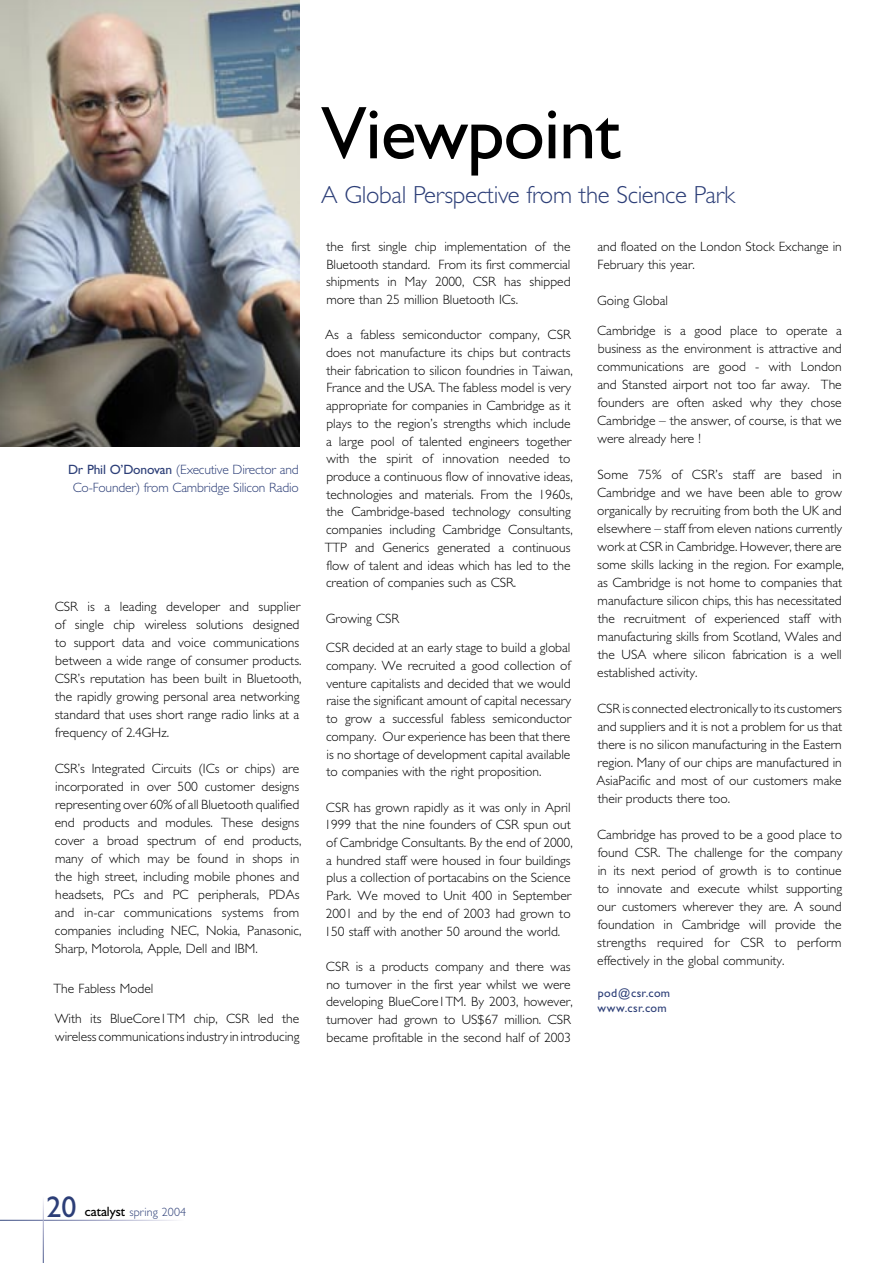
<style>
.page{position:relative;width:893px;height:1263px;background:#fff}
.page>*{position:absolute;margin:0;border:0;box-sizing:border-box;transform-origin:0 0}
.t1{font:75px "Gill Sans";letter-spacing:-.015em;color:#000}
.t2{font:30px "Gill Sans";color:#2c3e77}
.t3{font:300 24.75px "Gill Sans";letter-spacing:-.015em;color:#2c3e77}
.t4{font:300 13.5px/18px "Gill Sans";color:#000}
.t5{font:300 13.5px/18px "Gill Sans";letter-spacing:-.015em;color:#2c3e77;text-align:center}
.t6{font:12px/14.4px "Gill Sans";letter-spacing:.025em;color:#2c3e77}
.t7{font:300 12px "Gill Sans";letter-spacing:.01em;color:#2c3e77}
.s1{font-weight:400}
.s2{font-family:"Humanist 521 BT";font-weight:400;font-size:13.5px;color:#000}
</style>
<div class="page">
<img style="left:0;top:0;width:299px;height:446px">
<p class="t5" style="left:68px;top:460px;width:232px"><span class="s1">Dr Phil O’Donovan</span> (Executive Director and<br>Co-Founder) from Cambridge Silicon Radio</p>
<p class="t4" style="left:55px;top:597px;width:248px">CSR is a leading developer and supplier of single chip wireless solutions designed to support data and voice communications between a wide range of consumer products.<br>CSR’s reputation has been built in Bluetooth, the rapidly growing personal area networking standard that uses short range radio links at a frequency of 2.4GHz.</p>
<p class="t4" style="left:55px;top:759px;width:248px">CSR’s Integrated Circuits (ICs or chips) are incorporated in over 500 customer designs representing over 60% of all Bluetooth qualified end products and modules. These designs cover a broad spectrum of end products, many of which may be found in shops in the high street, including mobile phones and headsets, PCs and PC peripherals, PDAs and in-car communications systems from companies including NEC, Nokia, Panasonic, Sharp, Motorola, Apple, Dell and IBM.</p>
<p class="t4" style="left:53px;top:980px;width:101px">The Fabless Model</p>
<p class="t4" style="left:55px;top:1010px;width:246px">With its BlueCore1TM chip, CSR led the wireless communications industry in introducing</p>
<h1 class="t1" style="left:321px;top:90px;width:301px">Viewpoint</h1>
<h3 class="t3" style="left:321px;top:181px;width:416px">A Global Perspective from the Science Park</h3>
<p class="t4" style="left:326px;top:238px;width:246px;text-align:justify">the first single chip implementation of the Bluetooth standard. From its first commercial shipments in May 2000, CSR has shipped more than 25 million Bluetooth ICs.</p>
<p class="t4" style="left:325px;top:326px;width:250px">As a fabless semiconductor company, CSR does not manufacture its chips but contracts their fabrication to silicon foundries in Taiwan, France and the USA. The fabless model is very appropriate for companies in Cambridge as it plays to the region’s strengths which include a large pool of talented engineers together with the spirit of innovation needed to produce a continuous flow of innovative ideas, technologies and materials. From the 1960s, the Cambridge-based technology consulting companies including Cambridge Consultants, TTP and Generics generated a continuous flow of talent and ideas which has led to the creation of companies such as CSR.</p>
<p class="t4" style="left:326px;top:603px;width:246px;line-height:29.7px">Growing CSR<br>CSR decided at an early stage to build a global</p>
<p class="t4" style="left:326px;top:657px;width:247px;text-align:justify">company. We recruited a good collection of venture capitalists and decided that we would raise the significant amount of capital necessary to grow a successful fabless semiconductor company. Our experience has been that there is no shortage of development capital available to companies with the right proposition.</p>
<p class="t4" style="left:324px;top:798px;width:250px">CSR has grown rapidly as it was only in April 1999 that the nine founders of CSR spun out of Cambridge Consultants. By the end of 2000, a hundred staff were housed in four buildings plus a collection of portacabins on the Science Park. We moved to Unit 400 in September 2001 and by the end of 2003 had grown to 150 staff with another 50 around the world.</p>
<p class="t4" style="left:326px;top:958px;width:248px">CSR is a products company and there was no turnover in the first year whilst we were developing BlueCore1TM. By 2003, however, turnover had grown to US$67 million. CSR became profitable in the second half of 2003</p>
<p class="t4" style="left:597px;top:237px;width:246px">and floated on the London Stock Exchange in<br>February this year.</p>
<p class="t4" style="left:597px;top:291px;width:72px">Going Global</p>
<p class="t4" style="left:597px;top:321px;width:246px;text-align:justify">Cambridge is a good place to operate a business as the environment is attractive and communications are good - with London and Stansted airport not too far away. The founders are often asked why they chose Cambridge – the answer, of course, is that we were already here !</p>
<p class="t4" style="left:597px;top:465px;width:248px">Some 75% of CSR’s staff are based in Cambridge and we have been able to grow organically by recruiting from both the UK and elsewhere – staff from eleven nations currently work at CSR in Cambridge. However, there are some skills lacking in the region. For example, as Cambridge is not home to companies that manufacture silicon chips, this has necessitated the recruitment of experienced staff with manufacturing skills from Scotland, Wales and the USA where silicon fabrication is a well established activity.</p>
<p class="t4" style="left:596px;top:699px;width:247px;text-align:justify">CSR is connected electronically to its customers and suppliers and it is not a problem for us that there is no silicon manufacturing in the Eastern region. Many of our chips are manufactured in AsiaPacific and most of our customers make their products there too.</p>
<p class="t4" style="left:597px;top:825px;width:247px;text-align:justify">Cambridge has proved to be a good place to found CSR. The challenge for the company in its next period of growth is to continue to innovate and execute whilst supporting our customers wherever they are. A sound foundation in Cambridge will provide the strengths required for CSR to perform effectively in the global community.</p>
<p class="t6" style="left:598px;top:986px;width:74px">pod@csr.com www.csr.com</p>
<h2 class="t2" style="left:46px;top:1189px;width:32px">20</h2>
<p class="t7" style="left:85px;top:1205px;width:103px"><span class="s2">catalyst</span> spring 2004</p>
</div>
